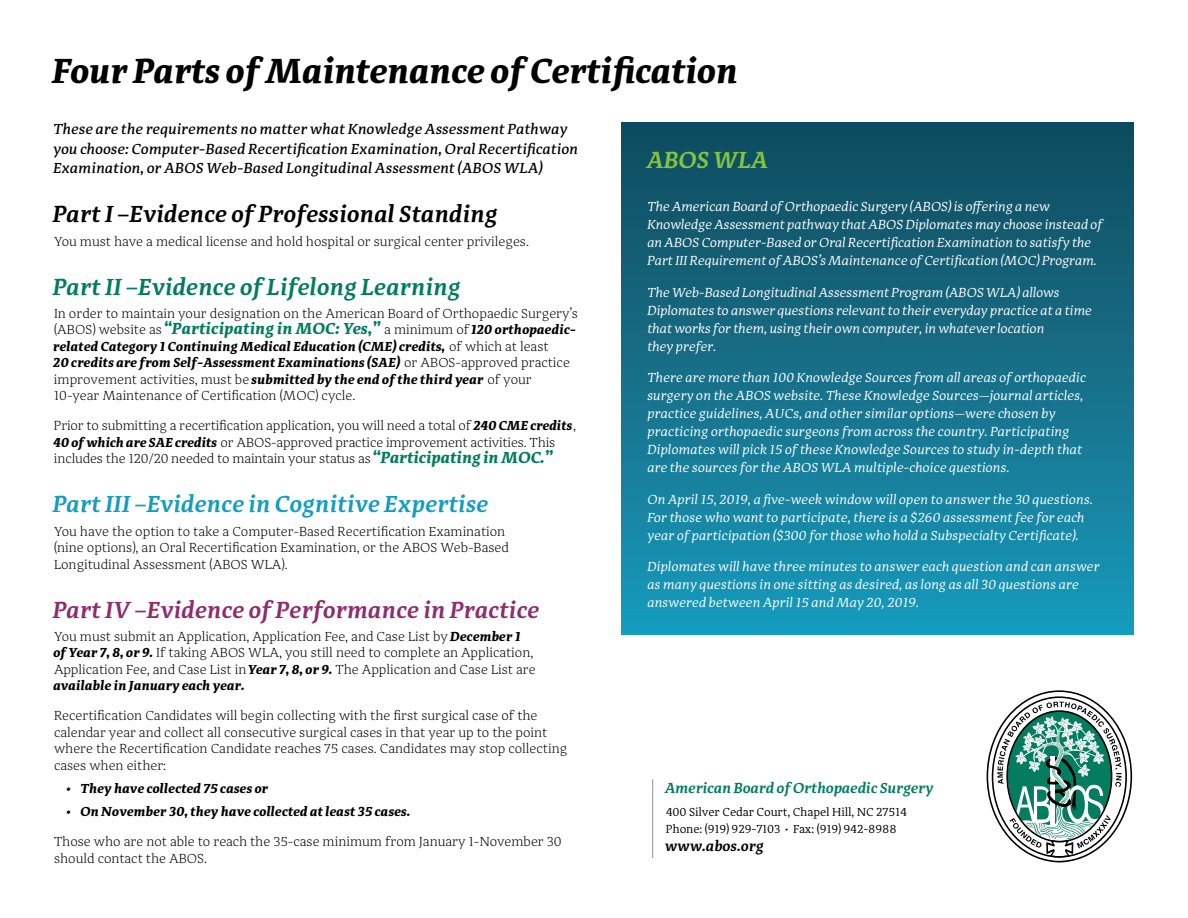
<style>
.page{position:relative;width:1188px;height:918px;background:#fff}
.page>*{position:absolute;margin:0;border:0;box-sizing:border-box;transform-origin:0 0}
.t1{font:italic 700 36px "Adagio Serif";letter-spacing:-.01em;color:#000}
.t2{font:italic 600 24px "Adagio Serif";color:#8e2c6e}
.t3{font:italic 600 24px "Adagio Serif";color:#000}
.t4{font:italic 600 24px "Adagio Serif";color:#149dc0}
.t5{font:italic 600 24px "Adagio Serif";color:#027c5f}
.t6{font:italic 600 24px "Adagio Serif";letter-spacing:-.01em;color:#85c441}
.t7{font:italic 500 15px/19.5px "Adagio Serif";color:#000}
.t8{font:italic 600 15px "Adagio Serif";letter-spacing:-.01em;color:#027c5f}
.t9{font:italic 600 15px "Adagio Serif";color:#000}
.t10{font:300 13.5px/16.5px "Adagio Serif";color:#000}
.t11{font:italic 13.5px/18px "Adagio Serif";color:#fff}
.t12{font:italic 700 13.5px "Adagio Serif";color:#000}
.t13{font:12px/16.5px "Adagio Serif";letter-spacing:-.01em;color:#000}
.s1{font-weight:700;font-style:italic;font-size:16.5px;color:#027c5f}
.s2{font-weight:700;font-style:italic}
</style>
<div class="page">
<svg style="left:987px;top:690px;width:145px;height:172px"></svg>
<hr style="left:652px;top:779px;width:1px;height:79px;background:#939598">
<div style="left:621px;top:122px;width:513px;height:512px;background:linear-gradient(to bottom,#10495c,#1999bb)"></div>
<h1 class="t1" style="left:54px;top:47px;width:688px">Four Parts of Maintenance of Certification</h1>
<p class="t7" style="left:54px;top:120px;width:527px">These are the requirements no matter what Knowledge Assessment Pathway you choose: Computer-Based Recertification Examination, Oral Recertification<br>Examination, or ABOS Web-Based Longitudinal Assessment (ABOS WLA)</p>
<h2 class="t3" style="left:54px;top:199px;width:447px">Part I –Evidence of Professional Standing</h2>
<p class="t10" style="left:54px;top:233px;width:477px">You must have a medical license and hold hospital or surgical center privileges.</p>
<h2 class="t5" style="left:54px;top:271px;width:410px">Part II –Evidence of Lifelong Learning</h2>
<p class="t10" style="left:54px;top:305px;width:525px">In order to maintain your designation on the American Board of Orthopaedic Surgery’s (ABOS) website as <span class="s1">“Participating in MOC: Yes,”</span> a minimum of <span class="s2">120 orthopaedic&shy;related Category 1 Continuing Medical Education (CME) credits,</span> of which at least<br><span class="s2">20 credits are from Self-Assessment Examinations (SAE)</span> or ABOS-approved practice improvement activities, must be <span class="s2">submitted by the end of the third year</span> of your 10-year Maintenance of Certification (MOC) cycle.</p>
<p class="t10" style="left:54px;top:418px;width:523px">Prior to submitting a recertification application, you will need a total of <span class="s2">240 CME credits</span>,<br><span class="s2">40 of which are SAE credits</span> or ABOS-approved practice improvement activities. This includes the 120/20 needed to maintain your status as <span class="s1">“Participating in MOC.”</span></p>
<h2 class="t4" style="left:54px;top:489px;width:437px">Part III –Evidence in Cognitive Expertise</h2>
<p class="t10" style="left:54px;top:523px;width:457px">You have the option to take a Computer-Based Recertification Examination (nine options), an Oral Recertification Examination, or the ABOS Web-Based<br>Longitudinal Assessment (ABOS WLA).</p>
<h2 class="t2" style="left:54px;top:594px;width:489px">Part IV –Evidence of Performance in Practice</h2>
<p class="t10" style="left:54px;top:628px;width:483px">You must submit an Application, Application Fee, and Case List by <span class="s2">December 1 of Year 7, 8, or 9.</span> If taking ABOS WLA, you still need to complete an Application, Application Fee, and Case List in <span class="s2">Year 7, 8, or 9.</span> The Application and Case List are <span class="s2">available in January each year.</span></p>
<p class="t10" style="left:54px;top:708px;width:515px">Recertification Candidates will begin collecting with the first surgical case of the calendar year and collect all consecutive surgical cases in that year up to the point where the Recertification Candidate reaches 75 cases. Candidates may stop collecting cases when either:</p>
<p class="t12" style="left:68px;top:780px;width:203px">• They have collected 75 cases or</p>
<p class="t12" style="left:68px;top:803px;width:345px">• On November 30, they have collected at least 35 cases.</p>
<p class="t10" style="left:54px;top:834px;width:509px">Those who are not able to reach the 35-case minimum from January 1-November 30 should contact the ABOS.</p>
<h2 class="t6" style="left:648px;top:145px;width:123px">ABOS WLA</h2>
<p class="t11" style="left:648px;top:198px;width:457px">The American Board of Orthopaedic Surgery (ABOS) is offering a new Knowledge Assessment pathway that ABOS Diplomates may choose instead of an ABOS Computer-Based or Oral Recertification Examination to satisfy the Part III Requirement of ABOS’s Maintenance of Certification (MOC) Program.</p>
<p class="t11" style="left:648px;top:283px;width:446px">The Web-Based Longitudinal Assessment Program (ABOS WLA) allows Diplomates to answer questions relevant to their everyday practice at a time that works for them, using their own computer, in whatever location<br>they prefer.</p>
<p class="t11" style="left:648px;top:369px;width:441px">There are more than 100 Knowledge Sources from all areas of orthopaedic surgery on the ABOS website. These Knowledge Sources—journal articles, practice guidelines, AUCs, and other similar options—were chosen by practicing orthopaedic surgeons from across the country. Participating Diplomates will pick 15 of these Knowledge Sources to study in-depth that are the sources for the ABOS WLA multiple-choice questions.</p>
<p class="t11" style="left:648px;top:490px;width:447px">On April 15, 2019, a five-week window will open to answer the 30 questions.<br>For those who want to participate, there is a $260 assessment fee for each year of participation ($300 for those who hold a Subspecialty Certificate).</p>
<p class="t11" style="left:648px;top:558px;width:454px">Diplomates will have three minutes to answer each question and can answer as many questions in one sitting as desired, as long as all 30 questions are answered between April 15 and May 20, 2019.</p>
<p class="t8" style="left:666px;top:778px;width:270px">American Board of Orthopaedic Surgery</p>
<p class="t13" style="left:666px;top:804px;width:243px">400 Silver Cedar Court, Chapel Hill, NC 27514<br>Phone: (919) 929-7103 • Fax: (919) 942-8988</p>
<p class="t9" style="left:666px;top:836px;width:100px">www.abos.org</p>
</div>
